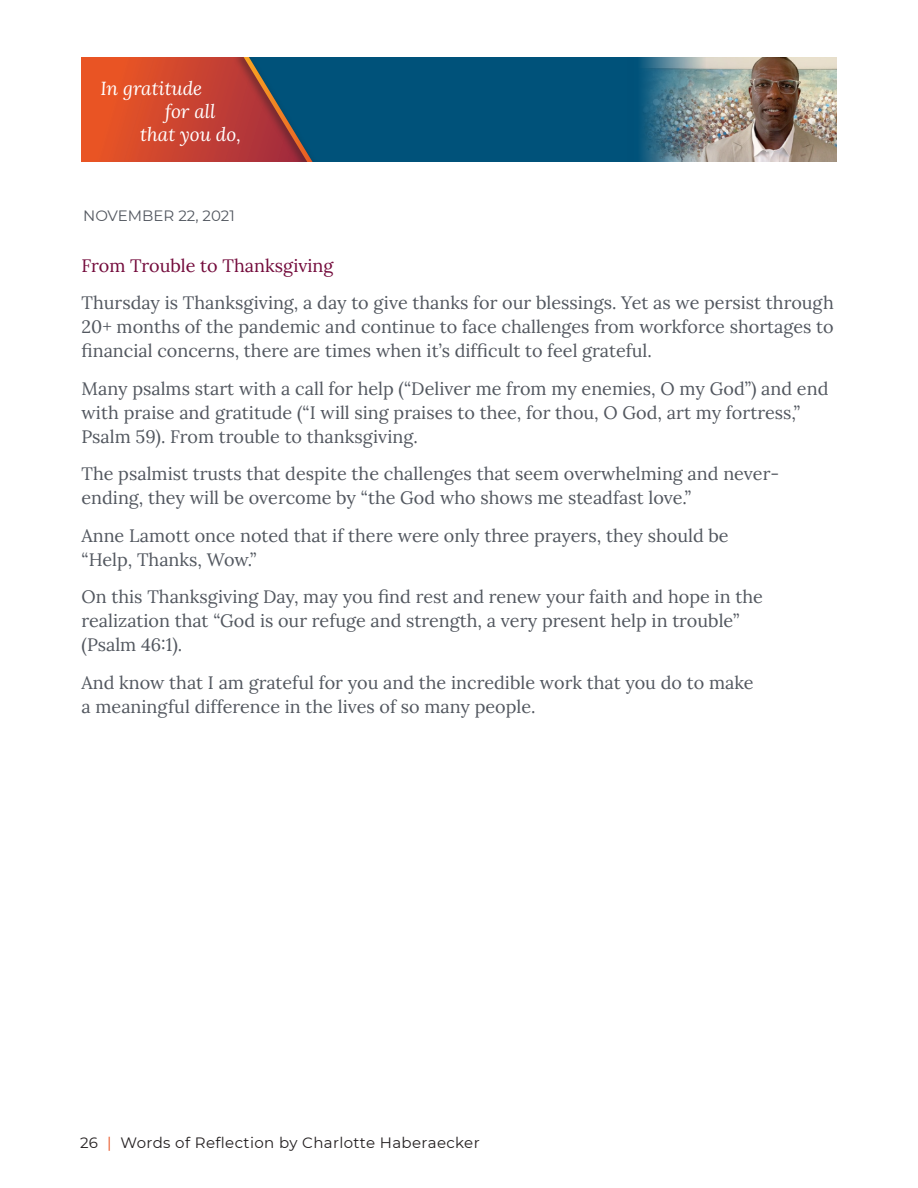
<style>
.page{position:relative;width:918px;height:1188px;background:#fff}
.page>*{position:absolute;margin:0;border:0;box-sizing:border-box;transform-origin:0 0}
.t1{font:italic 18.9px "Lora";color:#fff}
.t2{font:18px/24px "Lora";color:#52575f}
.t3{font:18px "Lora";color:#730a3b}
.t4{font:15px "Montserrat";letter-spacing:.025em;color:#231f20}
.t5{font:15px "Montserrat";color:#52575f}
.s1{color:#e95424}
</style>
<div class="page">
<svg style="left:82px;top:57px;width:150px;height:105px;background:#d5492c"></svg>
<div style="left:318px;top:57px;width:309px;height:105px;background:#00527a"></div>
<img style="left:627px;top:57px;width:210px;height:105px">
<div style="left:232px;top:47px;width:86px;height:128px;background:#b93a38"></div>
<svg style="left:238px;top:56px;width:80px;height:106px"></svg>
<div style="left:80px;top:31px;width:761px;height:25px;background:#fff"></div>
<div style="left:80px;top:162px;width:761px;height:26px;background:#fff"></div>
<p class="t1" style="left:100px;top:75px;width:103px">In gratitude</p>
<p class="t1" style="left:165px;top:98px;width:52px">for all</p>
<p class="t1" style="left:140px;top:121px;width:102px">that you do,</p>
<p class="t5" style="left:83px;top:205px;width:153px">NOVEMBER 22, 2021</p>
<p class="t3" style="left:82px;top:252px;width:253px">From Trouble to Thanksgiving</p>
<p class="t2" style="left:82px;top:290px;width:754px;text-align:justify">Thursday is Thanksgiving, a day to give thanks for our blessings. Yet as we persist through 20+ months of the pandemic and continue to face challenges from workforce shortages to financial concerns, there are times when it’s difficult to feel grateful.</p>
<p class="t2" style="left:82px;top:375px;width:748px">Many psalms start with a call for help (“Deliver me from my enemies, O my God”) and end with praise and gratitude (“I will sing praises to thee, for thou, O God, art my fortress,”<br>Psalm 59). From trouble to thanksgiving.</p>
<p class="t2" style="left:82px;top:461px;width:699px">The psalmist trusts that despite the challenges that seem overwhelming and never&shy;ending, they will be overcome by “the God who shows me steadfast love.”</p>
<p class="t2" style="left:82px;top:522px;width:649px">Anne Lamott once noted that if there were only three prayers, they should be “Help, Thanks, Wow.”</p>
<p class="t2" style="left:82px;top:584px;width:683px">On this Thanksgiving Day, may you find rest and renew your faith and hope in the realization that “God is our refuge and strength, a very present help in trouble” (Psalm 46:1).</p>
<p class="t2" style="left:82px;top:669px;width:674px">And know that I am grateful for you and the incredible work that you do to make a meaningful difference in the lives of so many people.</p>
<p class="t4" style="left:80px;top:1132px;width:401px">26 <span class="s1">|</span> Words of Reflection by Charlotte Haberaecker</p>
</div>
